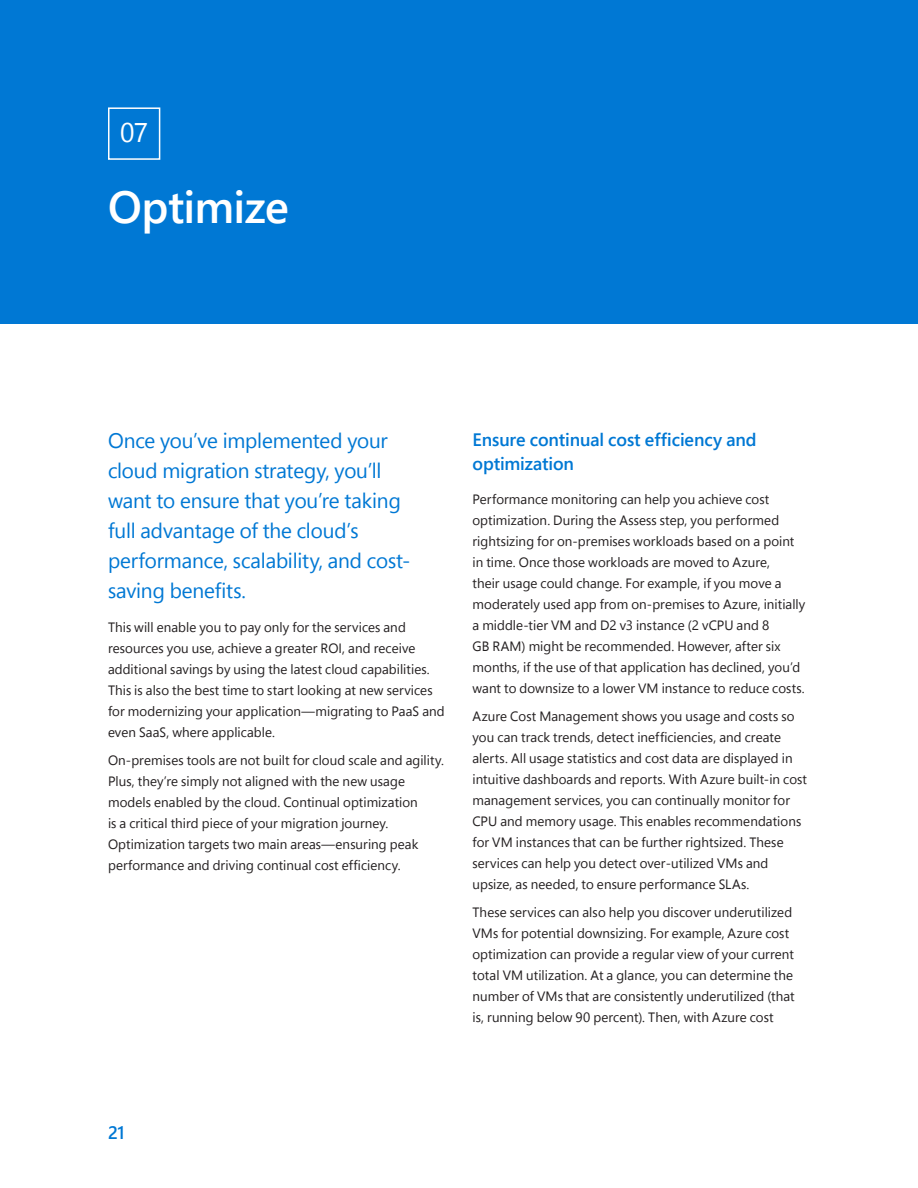
<style>
.page{position:relative;width:918px;height:1188px;background:#fff}
.page>*{position:absolute;margin:0;border:0;box-sizing:border-box;transform-origin:0 0}
.t1{font:600 45px "Segoe Pro Display";letter-spacing:-.01em;color:#fff}
.t2{font:27px "Segoe Pro Display";color:#fff}
.t3{font:21px/30px "Segoe Pro Display";letter-spacing:-.005em;color:#0078d4}
.t4{font:600 18px/24px "Segoe Pro Display";letter-spacing:-.005em;color:#0078d4}
.t5{font:13.5px/21px "Segoe Pro Display";letter-spacing:.005em;color:#231f20}
</style>
<div class="page">
<div style="left:0;top:0;width:918px;height:324px;background:#0078d4"></div>
<div style="left:108px;top:107px;width:52px;height:53px;border:2px solid #fff"></div>
<h2 class="t2" style="left:120px;top:121px;width:29px">07</h2>
<h1 class="t1" style="left:108px;top:189px;width:182px">Optimize</h1>
<h3 class="t3" style="left:108px;top:427px;width:304px">Once you’ve implemented your cloud migration strategy, you’ll want to ensure that you’re taking full advantage of the cloud’s performance, scalability, and cost&shy;saving benefits.</h3>
<p class="t5" style="left:108px;top:618px;width:338px">This will enable you to pay only for the services and resources you use, achieve a greater ROI, and receive additional savings by using the latest cloud capabilities.<br>This is also the best time to start looking at new services for modernizing your application—migrating to PaaS and even SaaS, where applicable.</p>
<p class="t5" style="left:108px;top:751px;width:337px">On-premises tools are not built for cloud scale and agility.<br>Plus, they’re simply not aligned with the new usage models enabled by the cloud. Continual optimization<br>is a critical third piece of your migration journey.<br>Optimization targets two main areas—ensuring peak performance and driving continual cost efficiency.</p>
<h3 class="t4" style="left:472px;top:427px;width:286px">Ensure continual cost efficiency and optimization</h3>
<p class="t5" style="left:472px;top:490px;width:334px">Performance monitoring can help you achieve cost optimization. During the Assess step, you performed rightsizing for on-premises workloads based on a point in time. Once those workloads are moved to Azure,<br>their usage could change. For example, if you move a moderately used app from on-premises to Azure, initially a middle-tier VM and D2 v3 instance (2 vCPU and 8<br>GB RAM) might be recommended. However, after six months, if the use of that application has declined, you’d want to downsize to a lower VM instance to reduce costs.</p>
<p class="t5" style="left:472px;top:707px;width:336px">Azure Cost Management shows you usage and costs so you can track trends, detect inefficiencies, and create alerts. All usage statistics and cost data are displayed in intuitive dashboards and reports. With Azure built-in cost management services, you can continually monitor for CPU and memory usage. This enables recommendations for VM instances that can be further rightsized. These services can help you detect over-utilized VMs and upsize, as needed, to ensure performance SLAs.</p>
<p class="t5" style="left:472px;top:902px;width:324px">These services can also help you discover underutilized VMs for potential downsizing. For example, Azure cost optimization can provide a regular view of your current total VM utilization. At a glance, you can determine the number of VMs that are consistently underutilized (that is, running below 90 percent). Then, with Azure cost</p>
<h3 class="t4" style="left:108px;top:1122px;width:18px">21</h3>
</div>
